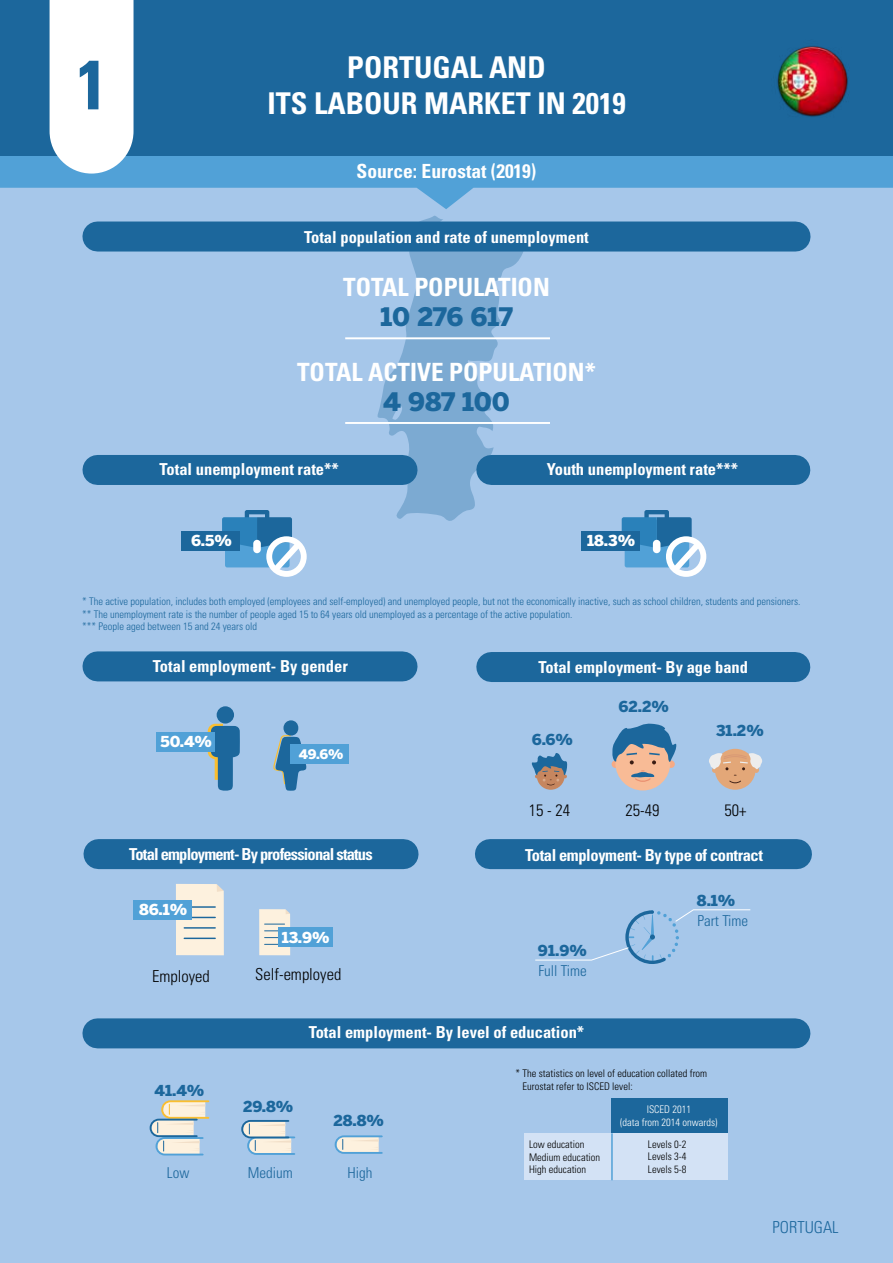
<style>
.page{position:relative;width:893px;height:1263px;background:#a6c7ea}
.page>*{position:absolute;margin:0;border:0;box-sizing:border-box;transform-origin:0 0}
.t1{font:700 condensed 69.6px "Univers";color:#1c679c}
.t2{font:700 condensed 30px/36px "Univers";color:#fff;text-align:center}
.t3{font:900 25.35px "Benton Sans";letter-spacing:-.01em;color:#1c679c}
.t4{font:700 condensed 25.2px "Univers";color:#fff}
.t5{font:700 condensed 19.5px "Univers";color:#fff}
.t6{font:700 condensed 16.5px "Univers";color:#fff}
.t7{font:700 condensed 16.5px "Univers";letter-spacing:-.05em;color:#fff}
.t8{font:300 condensed 16.5px "Univers";color:#000}
.t9{font:700 condensed 16.5px "Univers";letter-spacing:-.025em;color:#fff}
.t10{font:300 condensed 16.5px "Univers";color:#1c679c}
.t11{font:900 15px "Benton Sans";color:#1c679c}
.t12{font:300 condensed 15px "Univers";color:#1c679c}
.t13{font:900 15px "Benton Sans";color:#fff}
.t14{font:900 13.2px "Benton Sans";color:#fff}
.t15{font:300 condensed 10.5px/12.6px "Univers";color:#1c679c}
.t16{font:300 condensed 10.5px/12.6px "Univers";color:#000}
.t17{font:300 condensed 10.5px/12.6px "Univers";color:#fff;text-align:center}
</style>
<div class="page">
<svg style="left:149px;top:215px;width:606px;height:330px"></svg>
<div style="left:97px;top:1018px;width:698px;height:30px;background:#1c679c"></div>
<div style="left:490px;top:839px;width:307px;height:30px;background:#1c679c"></div>
<div style="left:99px;top:839px;width:305px;height:30px;background:#1c679c"></div>
<div style="left:612px;top:1098px;width:116px;height:40px;background:#1c679c"></div>
<div style="left:524px;top:1133px;width:204px;height:47px;background:#d3e2f5"></div>
<hr style="left:611px;top:1133px;width:2px;height:47px;background:#51a1d7">
<svg style="left:176px;top:884px;width:48px;height:71px;background:#faefdd"></svg>
<hr style="left:184px;top:906px;width:31px;height:2px;background:#1c679c">
<hr style="left:184px;top:917px;width:31px;height:1px;background:#1c679c">
<hr style="left:184px;top:927px;width:31px;height:2px;background:#1c679c">
<hr style="left:184px;top:937px;width:31px;height:2px;background:#1c679c">
<svg style="left:259px;top:909px;width:31px;height:46px"></svg>
<div style="left:279px;top:927px;width:54px;height:20px;background:#51a1d7"></div>
<svg style="left:0;top:155px;width:893px;height:54px;fill:#51a1d7"></svg>
<div style="left:0;top:0;width:893px;height:155px;background:#1c679c"></div>
<div style="left:97px;top:221px;width:698px;height:30px;background:#1c679c"></div>
<hr style="left:345px;top:337px;width:205px;height:2px;background:#fff">
<svg style="left:537px;top:762px;width:28px;height:28px"></svg>
<svg style="left:532px;top:753px;width:35px;height:32px"></svg>
<div style="left:667px;top:760px;width:8px;height:8px;background:#f6aa83;border-radius:50%"></div>
<div style="left:612px;top:760px;width:7px;height:8px;background:#f6aa83;border-radius:50%"></div>
<div style="left:615px;top:736px;width:55px;height:54px;background:#f8bb96;border-radius:50%"></div>
<svg style="left:611px;top:723px;width:66px;height:41px"></svg>
<svg style="left:631px;top:770px;width:23px;height:12px"></svg>
<div style="left:715px;top:749px;width:41px;height:41px;background:#e3a778;border-radius:50%"></div>
<svg style="left:709px;top:753px;width:53px;height:30px"></svg>
<div style="left:491px;top:652px;width:304px;height:30px;background:#1c679c"></div>
<div style="left:97px;top:651px;width:305px;height:30px;background:#1c679c"></div>
<div style="left:290px;top:744px;width:59px;height:20px;background:#51a1d7"></div>
<div style="left:156px;top:732px;width:59px;height:20px;background:#51a1d7"></div>
<div style="left:134px;top:900px;width:58px;height:20px;background:#51a1d7"></div>
<hr style="left:345px;top:422px;width:205px;height:2px;background:#fff">
<div style="left:50px;top:0;width:84px;height:174px;background:#fff"></div>
<div style="left:97px;top:455px;width:305px;height:30px;background:#1c679c"></div>
<svg style="left:206px;top:155px;width:101px;height:636px"></svg>
<div style="left:182px;top:531px;width:58px;height:20px;background:#1c679c"></div>
<div style="left:491px;top:455px;width:304px;height:30px;background:#1c679c"></div>
<svg style="left:622px;top:510px;width:85px;height:67px"></svg>
<div style="left:581px;top:531px;width:59px;height:20px;background:#1c679c"></div>
<svg style="left:535px;top:909px;width:216px;height:55px"></svg>
<svg style="left:334px;top:1135px;width:49px;height:19px"></svg>
<svg style="left:241px;top:1120px;width:55px;height:35px"></svg>
<img style="left:777px;top:46px;width:72px;height:71px">
<svg style="left:149px;top:1100px;width:61px;height:56px"></svg>
<h1 class="t1" style="left:76px;top:42px;width:32px">1</h1>
<h2 class="t2" style="left:267px;top:49px;width:360px">PORTUGAL AND<br>ITS LABOUR MARKET IN 2019</h2>
<h3 class="t5" style="left:357px;top:159px;width:181px">Source: Eurostat (2019)</h3>
<h3 class="t6" style="left:304px;top:227px;width:286px">Total population and rate of unemployment</h3>
<h3 class="t4" style="left:343px;top:271px;width:208px">TOTAL POPULATION</h3>
<h3 class="t3" style="left:380px;top:302px;width:134px">10 276 617</h3>
<h3 class="t4" style="left:297px;top:356px;width:300px">TOTAL ACTIVE POPULATION*</h3>
<h3 class="t3" style="left:383px;top:386px;width:128px">4 987 100</h3>
<h3 class="t6" style="left:159px;top:459px;width:181px">Total unemployment rate**</h3>
<h3 class="t13" style="left:191px;top:532px;width:42px">6.5%</h3>
<h3 class="t6" style="left:547px;top:459px;width:193px">Youth unemployment rate***</h3>
<h3 class="t13" style="left:587px;top:532px;width:50px">18.3%</h3>
<p class="t15" style="left:82px;top:595px;width:720px">* The active population, includes both employed (employees and self-employed) and unemployed people, but not the economically inactive, such as school children, students and pensioners. ** The unemployment rate is the number of people aged 15 to 64 years old unemployed as a percentage of the active population.<br>*** People aged between 15 and 24 years old</p>
<h3 class="t6" style="left:153px;top:656px;width:196px">Total employment- By gender</h3>
<h3 class="t6" style="left:538px;top:656px;width:211px">Total employment- By age band</h3>
<h3 class="t13" style="left:160px;top:733px;width:53px">50.4%</h3>
<p class="t14" style="left:299px;top:746px;width:46px">49.6%</p>
<h3 class="t11" style="left:532px;top:731px;width:43px">6.6%</h3>
<h3 class="t11" style="left:618px;top:697px;width:52px">62.2%</h3>
<h3 class="t11" style="left:716px;top:722px;width:49px">31.2%</h3>
<h3 class="t8" style="left:529px;top:800px;width:43px">15 - 24</h3>
<h3 class="t8" style="left:626px;top:800px;width:35px">25-49</h3>
<h3 class="t8" style="left:724px;top:800px;width:23px">50+</h3>
<h3 class="t7" style="left:129px;top:844px;width:245px">Total employment- By professional status</h3>
<h3 class="t9" style="left:525px;top:845px;width:239px">Total employment- By type of contract</h3>
<h3 class="t13" style="left:139px;top:901px;width:50px">86.1%</h3>
<h3 class="t13" style="left:282px;top:928px;width:50px">13.9%</h3>
<h3 class="t8" style="left:152px;top:966px;width:59px">Employed</h3>
<h3 class="t8" style="left:255px;top:965px;width:88px">Self-employed</h3>
<h3 class="t11" style="left:538px;top:942px;width:50px">91.9%</h3>
<h3 class="t12" style="left:538px;top:962px;width:50px">Full Time</h3>
<h3 class="t6" style="left:309px;top:1022px;width:277px">Total employment- By level of education*</h3>
<h3 class="t11" style="left:697px;top:891px;width:40px">8.1%</h3>
<h3 class="t12" style="left:697px;top:911px;width:52px">Part Time</h3>
<h3 class="t11" style="left:155px;top:1081px;width:51px">41.4%</h3>
<h3 class="t11" style="left:243px;top:1097px;width:52px">29.8%</h3>
<h3 class="t11" style="left:333px;top:1112px;width:52px">28.8%</h3>
<h3 class="t12" style="left:167px;top:1164px;width:24px">Low</h3>
<h3 class="t12" style="left:248px;top:1164px;width:46px">Medium</h3>
<h3 class="t12" style="left:348px;top:1164px;width:26px">High</h3>
<p class="t16" style="left:522px;top:1067px;width:186px;text-indent:-7px">* The statistics on level of education collated from<br>Eurostat refer to ISCED level:</p>
<p class="t16" style="left:529px;top:1138px;width:73px">Low education<br>Medium education<br>High education</p>
<p class="t17" style="left:620px;top:1103px;width:99px">ISCED 2011<br>(data from 2014 onwards)</p>
<p class="t16" style="left:648px;top:1138px;width:40px;text-align:justify">Levels 0-2<br>Levels 3-4<br>Levels 5-8</p>
<h3 class="t10" style="left:773px;top:1217px;width:68px">PORTUGAL</h3>
</div>
